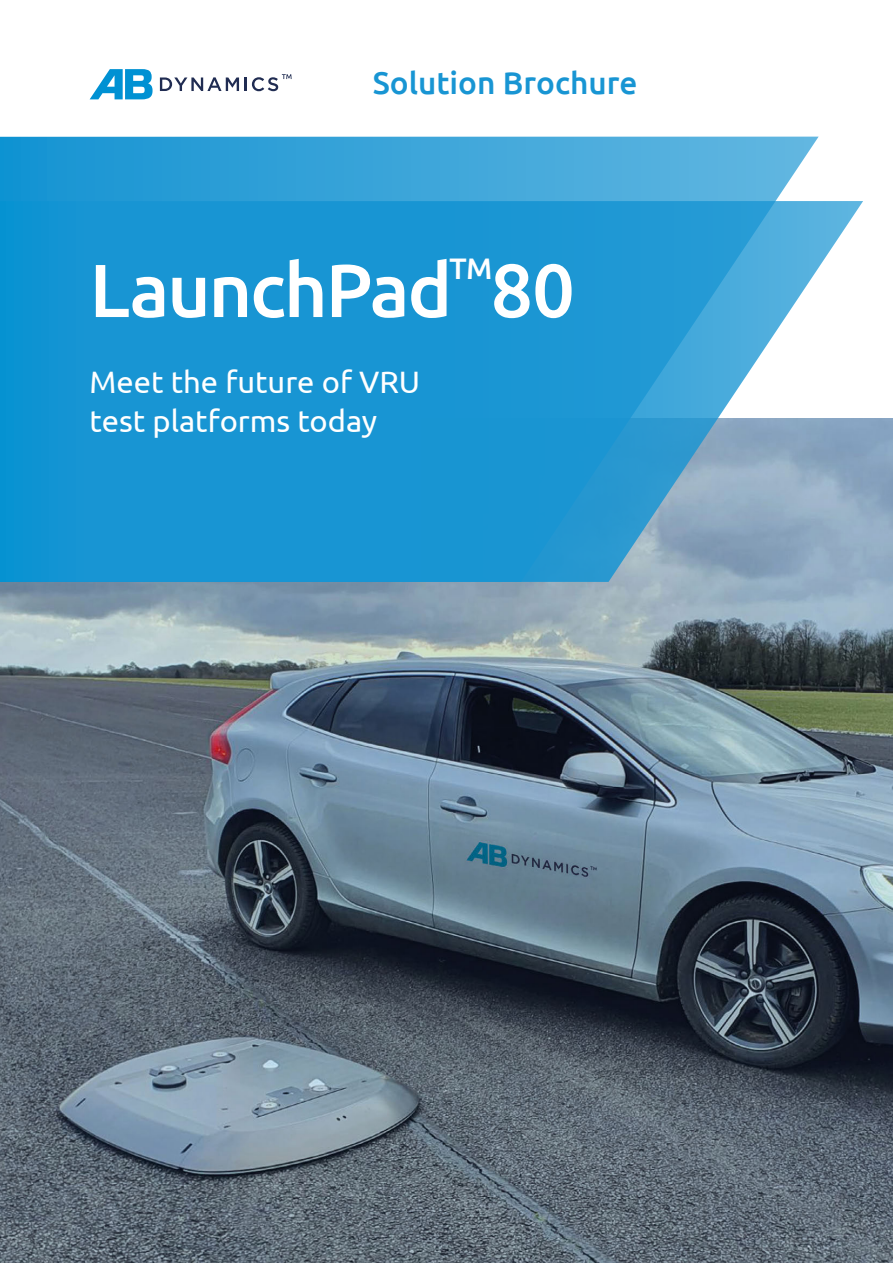
<style>
.page{position:relative;width:893px;height:1263px;background:#fff}
.page>*{position:absolute;margin:0;border:0;box-sizing:border-box;transform-origin:0 0}
.t1{font:500 75px "Ubuntu";letter-spacing:-.025em;color:#fff}
.t2{font:500 31.5px "Ubuntu";color:#1895d3}
.t3{font:30.9px/38.7px "Ubuntu";color:#fff}
.t4{font:500 29.7px "Ubuntu";color:#fff}
</style>
<div class="page">
<img style="left:0;top:419px;width:893px;height:844px">
<svg style="left:0;top:137px;width:819px;height:64px;background:#3ea6d9"></svg>
<svg style="left:0;top:201px;width:863px;height:381px;background:#339dd3"></svg>
<svg style="left:160px;top:77px;width:79px;height:14px"></svg>
<svg style="left:90px;top:69px;width:63px;height:30px"></svg>
<svg style="left:245px;top:74px;width:47px;height:17px"></svg>
<p class="t2" style="left:373px;top:62px;width:266px">Solution Brochure</p>
<h1 class="t1" style="left:90px;top:243px;width:364px">LaunchPad</h1>
<p class="t4" style="left:449px;top:250px;width:44px">TM</p>
<h1 class="t1" style="left:491px;top:243px;width:86px">80</h1>
<p class="t3" style="left:90px;top:362px;width:332px">Meet the future of VRU test platforms today</p>
</div>
